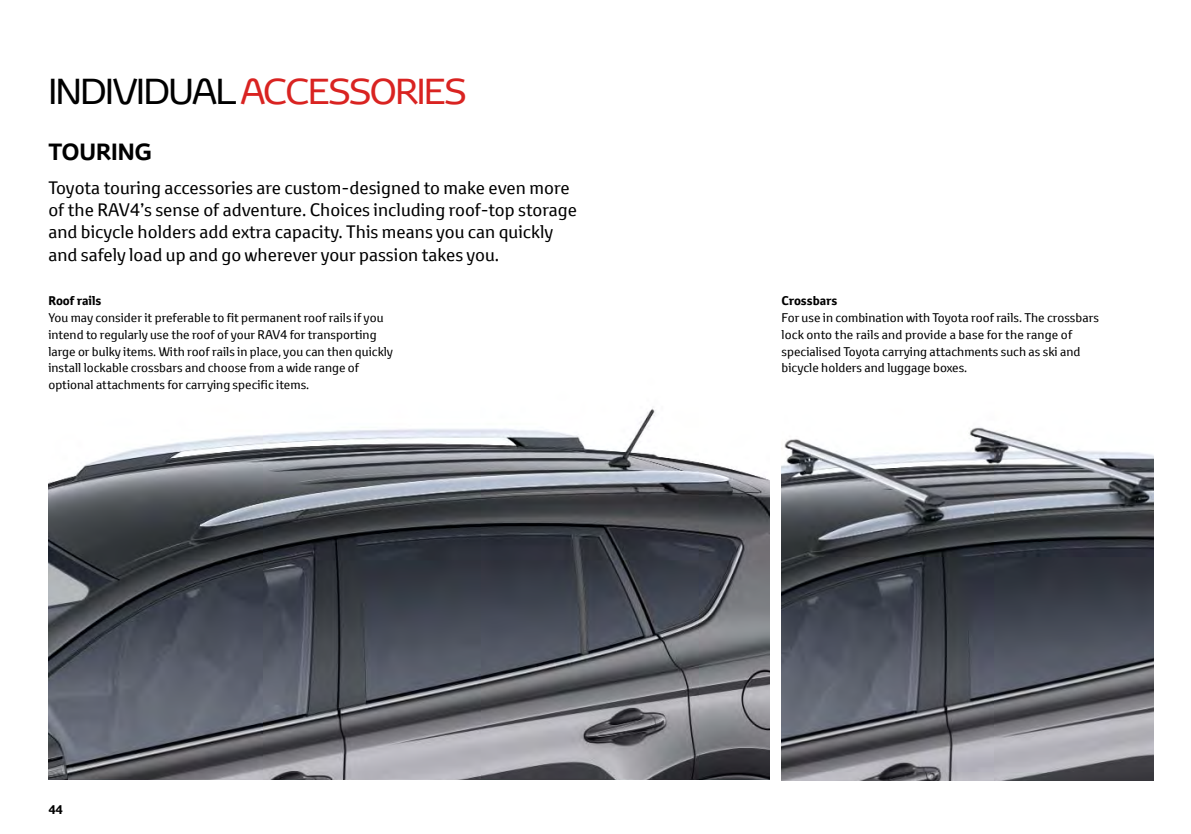
<style>
.page{position:relative;width:1191px;height:834px;background:#fff}
.page>*{position:absolute;margin:0;border:0;box-sizing:border-box;transform-origin:0 0}
.t1{font:35px "Toyota Display";letter-spacing:-.04em;color:#d92321}
.t2{font:700 22.75px "Toyota Display";color:#000}
.t3{font:17.5px/22.4px "Toyota Text";color:#000}
.t4{font:12.25px/16.8px "Toyota Text";color:#000}
.t5{font:700 12.25px "Toyota Text";color:#000}
.s1{color:#000}
</style>
<div class="page">
<img style="left:781px;top:427px;width:372px;height:352px">
<img style="left:48px;top:408px;width:721px;height:371px">
<h1 class="t1" style="left:48px;top:68px;width:420px"><span class="s1">INDIVIDUAL</span> ACCESSORIES</h1>
<h2 class="t2" style="left:48px;top:140px;width:105px">TOURING</h2>
<p class="t3" style="left:48px;top:176px;width:530px">Toyota touring accessories are custom-designed to make even more of the RAV4’s sense of adventure. Choices including roof-top storage and bicycle holders add extra capacity. This means you can quickly and safely load up and go wherever your passion takes you.</p>
<p class="t5" style="left:48px;top:293px;width:55px">Roof rails</p>
<p class="t4" style="left:48px;top:309px;width:346px">You may consider it preferable to fit permanent roof rails if you intend to regularly use the roof of your RAV4 for transporting large or bulky items. With roof rails in place, you can then quickly install lockable crossbars and choose from a wide range of optional attachments for carrying specific items.</p>
<p class="t5" style="left:48px;top:800px;width:16px">44</p>
<p class="t5" style="left:781px;top:293px;width:57px">Crossbars</p>
<p class="t4" style="left:781px;top:309px;width:319px">For use in combination with Toyota roof rails. The crossbars lock onto the rails and provide a base for the range of specialised Toyota carrying attachments such as ski and bicycle holders and luggage boxes.</p>
</div>
